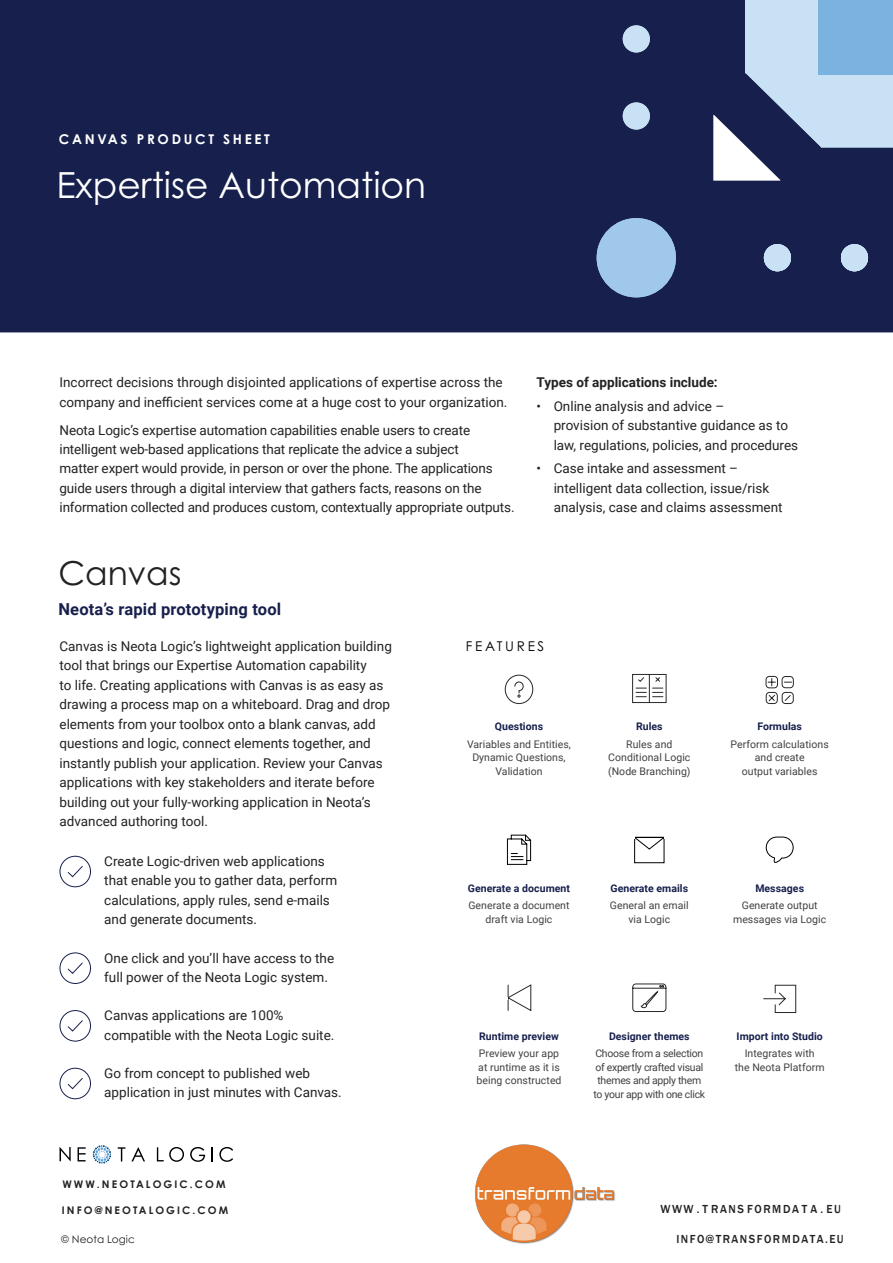
<style>
.page{position:relative;width:893px;height:1263px;background:#fff}
.page>*{position:absolute;margin:0;border:0;box-sizing:border-box;transform-origin:0 0}
.t1{font:36px "Century Gothic Pro";color:#fff}
.t2{font:33px "Century Gothic Pro";color:#222223}
.t3{font:700 16.5px "Roboto";letter-spacing:.01em;color:#17204d}
.t4{font:13.5px/19.5px "Roboto";color:#222223}
.t5{font:700 13.5px "Roboto";color:#222223}
.t6{font:700 13.5px "Century Gothic Pro";letter-spacing:.2em;color:#fff}
.t7{font:13.5px "Century Gothic Pro";letter-spacing:.2em;color:#000}
.t8{font:500 12px "Franklin Gothic";letter-spacing:.13em;color:#222223;scale:.95 1}
.t9{font:10.5px/13.5px "Roboto";letter-spacing:.005em;color:#414042;text-align:center}
.t10{font:700 10.5px "Roboto";letter-spacing:.005em;color:#17204d}
.t11{font:10.5px/13.5px "Roboto";letter-spacing:-.025em;color:#414042;text-align:center}
.t12{font:700 10.5px "Century Gothic Pro";letter-spacing:.2em;color:#222223}
.t13{font:10.5px "Century Gothic Pro";color:#222223}
</style>
<div class="page">
<div style="left:0;top:0;width:893px;height:332px;background:#17204d"></div>
<svg style="left:762px;top:243px;width:30px;height:30px"></svg>
<svg style="left:839px;top:243px;width:30px;height:30px"></svg>
<svg style="left:621px;top:24px;width:30px;height:30px"></svg>
<svg style="left:621px;top:101px;width:30px;height:30px"></svg>
<svg style="left:713px;top:0;width:180px;height:181px;background:#8197b7"></svg>
<div style="left:597px;top:218px;width:79px;height:79px;background:#a0c8ea;border-radius:50%"></div>
<svg style="left:60px;top:1147px;width:11px;height:14px"></svg>
<svg style="left:78px;top:1147px;width:8px;height:14px"></svg>
<svg style="left:118px;top:1147px;width:7px;height:14px"></svg>
<svg style="left:131px;top:1147px;width:14px;height:14px"></svg>
<svg style="left:93px;top:1145px;width:18px;height:18px"></svg>
<svg style="left:157px;top:1147px;width:27px;height:15px"></svg>
<svg style="left:190px;top:1147px;width:15px;height:15px"></svg>
<svg style="left:212px;top:1147px;width:1px;height:14px"></svg>
<svg style="left:219px;top:1147px;width:14px;height:15px"></svg>
<svg style="left:505px;top:675px;width:28px;height:29px"></svg>
<svg style="left:632px;top:674px;width:35px;height:29px"></svg>
<svg style="left:765px;top:676px;width:29px;height:28px"></svg>
<svg style="left:507px;top:834px;width:24px;height:31px"></svg>
<svg style="left:766px;top:836px;width:28px;height:27px"></svg>
<svg style="left:632px;top:983px;width:34px;height:29px"></svg>
<svg style="left:763px;top:985px;width:33px;height:28px"></svg>
<svg style="left:507px;top:984px;width:24px;height:27px"></svg>
<svg style="left:634px;top:836px;width:31px;height:27px"></svg>
<svg style="left:59px;top:855px;width:32px;height:33px"></svg>
<svg style="left:59px;top:1010px;width:32px;height:32px"></svg>
<svg style="left:59px;top:952px;width:32px;height:32px"></svg>
<svg style="left:59px;top:1067px;width:32px;height:33px"></svg>
<img style="left:475px;top:1144px;width:140px;height:100px">
<p class="t6" style="left:59px;top:131px;width:213px">CANVAS PRODUCT SHEET</p>
<h1 class="t1" style="left:56px;top:163px;width:371px">Expertise Automation</h1>
<p class="t4" style="left:60px;top:372px;width:449px">Incorrect decisions through disjointed applications of expertise across the company and inefficient services come at a huge cost to your organization.</p>
<p class="t4" style="left:60px;top:419px;width:456px">Neota Logic’s expertise automation capabilities enable users to create intelligent web-based applications that replicate the advice a subject<br>matter expert would provide, in person or over the phone. The applications guide users through a digital interview that gathers facts, reasons on the information collected and produces custom, contextually appropriate outputs.</p>
<p class="t5" style="left:537px;top:373px;width:183px">Types of applications include:</p>
<p class="t4" style="left:554px;top:396px;width:246px;text-indent:-17px">• Online analysis and advice –<br>provision of substantive guidance as to law, regulations, policies, and procedures</p>
<p class="t4" style="left:554px;top:458px;width:230px;text-indent:-17px">• Case intake and assessment – intelligent data collection, issue/risk analysis, case and claims assessment</p>
<h2 class="t2" style="left:58px;top:553px;width:125px">Canvas</h2>
<p class="t3" style="left:58px;top:598px;width:224px">Neota’s rapid prototyping tool</p>
<p class="t4" style="left:60px;top:636px;width:334px">Canvas is Neota Logic’s lightweight application building tool that brings our Expertise Automation capability<br>to life. Creating applications with Canvas is as easy as drawing a process map on a whiteboard. Drag and drop elements from your toolbox onto a blank canvas, add questions and logic, connect elements together, and instantly publish your application. Review your Canvas applications with key stakeholders and iterate before building out your fully-working application in Neota’s advanced authoring tool.</p>
<p class="t7" style="left:466px;top:637px;width:80px">FEATURES</p>
<p class="t10" style="left:495px;top:719px;width:50px">Questions</p>
<p class="t9" style="left:467px;top:737px;width:105px">Variables and Entities,<br>Dynamic Questions,<br>Validation</p>
<p class="t4" style="left:104px;top:851px;width:235px">Create Logic-driven web applications that enable you to gather data, perform calculations, apply rules, send e-mails and generate documents.</p>
<p class="t4" style="left:104px;top:947px;width:231px">One click and you’ll have access to the full power of the Neota Logic system.</p>
<p class="t4" style="left:104px;top:1005px;width:232px">Canvas applications are 100% compatible with the Neota Logic suite.</p>
<p class="t4" style="left:104px;top:1063px;width:239px">Go from concept to published web application in just minutes with Canvas.</p>
<p class="t10" style="left:468px;top:881px;width:104px">Generate a document</p>
<p class="t9" style="left:468px;top:898px;width:103px">Generate a document draft via Logic</p>
<p class="t10" style="left:479px;top:1029px;width:81px">Runtime preview</p>
<p class="t9" style="left:476px;top:1046px;width:87px;text-align:left">Preview your app at runtime as it is being constructed</p>
<p class="t10" style="left:636px;top:719px;width:28px">Rules</p>
<p class="t9" style="left:608px;top:737px;width:84px">Rules and<br>Conditional Logic (Node Branching)</p>
<p class="t10" style="left:610px;top:881px;width:79px">Generate emails</p>
<p class="t9" style="left:610px;top:898px;width:80px">General an email via Logic</p>
<p class="t10" style="left:609px;top:1029px;width:82px">Designer themes</p>
<p class="t11" style="left:593px;top:1046px;width:113px">Choose from a selection of expertly crafted visual themes and apply them to your app with one click</p>
<p class="t10" style="left:757px;top:719px;width:46px">Formulas</p>
<p class="t9" style="left:731px;top:737px;width:100px">Perform calculations and create<br>output variables</p>
<p class="t10" style="left:755px;top:881px;width:50px">Messages</p>
<p class="t9" style="left:733px;top:898px;width:95px">Generate output messages via Logic</p>
<p class="t10" style="left:737px;top:1029px;width:88px">Import into Studio</p>
<p class="t9" style="left:735px;top:1046px;width:91px">Integrates with<br>the Neota Platform</p>
<p class="t12" style="left:62px;top:1178px;width:165px">WWW.NEOTALOGIC.COM</p>
<p class="t12" style="left:62px;top:1204px;width:168px">INFO@NEOTALOGIC.COM</p>
<p class="t8" style="left:660px;top:1201px;width:191px">WWW . T RANS FORMDA T A . EU</p>
<p class="t13" style="left:61px;top:1233px;width:75px">© Neota Logic</p>
<p class="t8" style="left:676px;top:1231px;width:178px">INFO@TRANSFORMDATA.EU</p>
</div>
